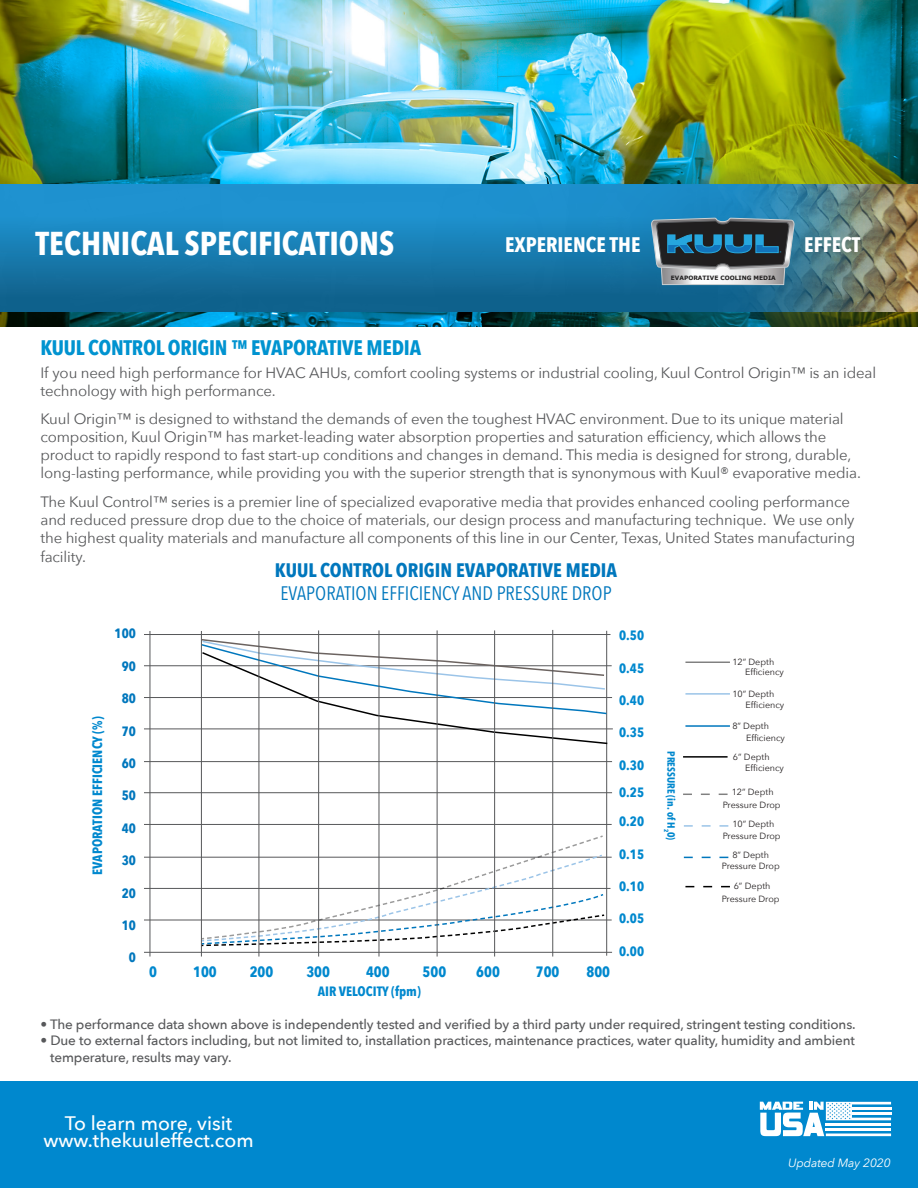
<style>
.page{position:relative;width:918px;height:1188px;background:#fff}
.page>*{position:absolute;margin:0;border:0;box-sizing:border-box;transform-origin:0 0}
.t1{font:700 33px "Avenir Next Condensed";color:#fff}
.t2{font:700 21px "Avenir Next Condensed";letter-spacing:-.01em;color:#0093d0}
.t3{font:700 21px "Avenir Next Condensed";color:#fff}
.t4{font:500 19.5px "Avenir Next";color:#fff}
.t5{font:19.5px "Avenir Next Condensed";color:#0077bd}
.t6{font:700 19.5px "Avenir Next Condensed";color:#0077bd}
.t7{font:15px/18px "Avenir Next";letter-spacing:-.01em;color:#57585a}
.t8{font:700 15px "Avenir Next Condensed";color:#0088ce}
.t9{font:500 13.5px "Avenir Next";letter-spacing:-.01em;color:#57585a}
.t10{font:700 13.5px "Avenir Next Condensed";color:#0088ce}
.t11{font:700 13.5px "Avenir Next Condensed";color:#0077bd}
.t12{font:italic 12px "Avenir Next";letter-spacing:-.01em;color:#fff}
.t13{font:700 10.5px "Avenir Next Condensed";color:#0088ce}
.t14{font:9px "Avenir Next";color:#231f20}
.t15{font:700 5.85px "Verdana";color:#211e1e}
</style>
<div class="page">
<img style="left:0;top:0;width:918px;height:327px">
<div style="left:0;top:184px;width:854px;height:127px;background:linear-gradient(to bottom,#229cdd,#0f5f88)"></div>
<img style="left:564px;top:125px;width:354px;height:20px">
<img style="left:431px;top:145px;width:487px;height:182px">
<div style="left:0;top:1081px;width:918px;height:107px;background:#0088ce"></div>
<svg style="left:760px;top:1102px;width:131px;height:34px"></svg>
<hr style="left:144px;top:697px;width:468px;height:1px;background:#57585a">
<hr style="left:144px;top:665px;width:468px;height:1px;background:#57585a">
<hr style="left:144px;top:729px;width:469px;height:1px;background:#57585a">
<hr style="left:144px;top:761px;width:468px;height:1px;background:#57585a">
<hr style="left:144px;top:792px;width:468px;height:1px;background:#57585a">
<hr style="left:144px;top:824px;width:468px;height:1px;background:#57585a">
<hr style="left:144px;top:857px;width:468px;height:1px;background:#57585a">
<hr style="left:144px;top:888px;width:466px;height:1px;background:#57585a">
<hr style="left:144px;top:920px;width:468px;height:1px;background:#57585a">
<hr style="left:144px;top:634px;width:466px;height:1px;background:#57585a">
<hr style="left:144px;top:952px;width:468px;height:1px;background:#57585a">
<hr style="left:606px;top:631px;width:1px;height:325px;background:#57585a">
<hr style="left:683px;top:756px;width:45px;height:2px;background:#000">
<hr style="left:685px;top:725px;width:45px;height:2px;background:#0077bd">
<svg style="left:685px;top:886px;width:45px;height:1px"></svg>
<svg style="left:684px;top:857px;width:44px;height:1px"></svg>
<svg style="left:684px;top:825px;width:44px;height:2px"></svg>
<svg style="left:683px;top:794px;width:45px;height:1px"></svg>
<hr style="left:685px;top:693px;width:45px;height:2px;background:#9bc4e8">
<hr style="left:685px;top:662px;width:45px;height:1px;background:#000">
<svg style="left:200px;top:638px;width:409px;height:107px"></svg>
<svg style="left:200px;top:834px;width:406px;height:113px"></svg>
<hr style="left:150px;top:631px;width:1px;height:326px;background:#57585a">
<hr style="left:201px;top:631px;width:1px;height:326px;background:#57585a">
<hr style="left:259px;top:631px;width:1px;height:326px;background:#57585a">
<hr style="left:318px;top:630px;width:1px;height:327px;background:#57585a">
<hr style="left:379px;top:630px;width:1px;height:327px;background:#57585a">
<hr style="left:437px;top:630px;width:1px;height:327px;background:#57585a">
<hr style="left:494px;top:630px;width:1px;height:327px;background:#57585a">
<hr style="left:552px;top:630px;width:1px;height:327px;background:#57585a">
<p class="t1" style="left:36px;top:223px;width:360px">TECHNICAL SPECIFICATIONS</p>
<p class="t3" style="left:505px;top:231px;width:137px">EXPERIENCE THE</p>
<p class="t3" style="left:804px;top:231px;width:58px">EFFECT</p>
<p class="t15" style="left:671px;top:273px;width:107px">EVAPORATIVE COOLING MEDIA</p>
<p class="t2" style="left:40px;top:335px;width:382px">KUUL CONTROL ORIGIN ™ EVAPORATIVE MEDIA</p>
<p class="t7" style="left:40px;top:363px;width:837px">If you need high performance for HVAC AHUs, comfort cooling systems or industrial cooling, Kuul Control Origin™ is an ideal technology with high performance.</p>
<p class="t7" style="left:40px;top:409px;width:822px">Kuul Origin™ is designed to withstand the demands of even the toughest HVAC environment. Due to its unique material composition, Kuul Origin™ has market-leading water absorption properties and saturation efficiency, which allows the product to rapidly respond to fast start-up conditions and changes in demand. This media is designed for strong, durable, long-lasting performance, while providing you with the superior strength that is synonymous with Kuul® evaporative media.</p>
<p class="t7" style="left:40px;top:492px;width:816px">The Kuul Control™ series is a premier line of specialized evaporative media that provides enhanced cooling performance and reduced pressure drop due to the choice of materials, our design process and manufacturing technique. We use only the highest quality materials and manufacture all components of this line in our Center, Texas, United States manufacturing</p>
<p class="t7" style="left:40px;top:547px;width:47px">facility.</p>
<p class="t6" style="left:275px;top:558px;width:344px">KUUL CONTROL ORIGIN EVAPORATIVE MEDIA</p>
<p class="t5" style="left:280px;top:576px;width:333px">EVAPORATION EFFICIENCY AND PRESSURE DROP</p>
<p class="t10" style="left:89px;top:875px;width:160px;rotate:-90deg">EVAPORATION EFFICIENCY (%)</p>
<p class="t11" style="left:115px;top:625px;width:23px">100</p>
<p class="t11" style="left:122px;top:658px;width:16px">90</p>
<p class="t11" style="left:122px;top:690px;width:16px">80</p>
<p class="t11" style="left:122px;top:723px;width:16px">70</p>
<p class="t11" style="left:122px;top:755px;width:16px">60</p>
<p class="t11" style="left:122px;top:787px;width:16px">50</p>
<p class="t11" style="left:122px;top:820px;width:16px">40</p>
<p class="t11" style="left:122px;top:852px;width:16px">30</p>
<p class="t11" style="left:122px;top:885px;width:16px">20</p>
<p class="t11" style="left:122px;top:917px;width:16px">10</p>
<p class="t11" style="left:129px;top:949px;width:9px">0</p>
<p class="t8" style="left:149px;top:962px;width:9px">0</p>
<p class="t8" style="left:193px;top:962px;width:25px">100</p>
<p class="t8" style="left:250px;top:962px;width:25px">200</p>
<p class="t8" style="left:306px;top:962px;width:25px">300</p>
<p class="t8" style="left:366px;top:962px;width:25px">400</p>
<p class="t8" style="left:423px;top:962px;width:25px">500</p>
<p class="t8" style="left:476px;top:962px;width:25px">600</p>
<p class="t8" style="left:536px;top:962px;width:25px">700</p>
<p class="t8" style="left:587px;top:962px;width:25px">800</p>
<p class="t10" style="left:318px;top:983px;width:104px">AIR VELOCITY (fpm)</p>
<p class="t10" style="left:619px;top:627px;width:26px">0.50</p>
<p class="t10" style="left:619px;top:660px;width:26px">0.45</p>
<p class="t10" style="left:619px;top:692px;width:26px">0.40</p>
<p class="t10" style="left:619px;top:724px;width:26px">0.35</p>
<p class="t10" style="left:619px;top:757px;width:26px">0.30</p>
<p class="t10" style="left:619px;top:783px;width:26px">0.25</p>
<p class="t10" style="left:619px;top:813px;width:26px">0.20</p>
<p class="t10" style="left:619px;top:846px;width:26px">0.15</p>
<p class="t10" style="left:619px;top:878px;width:26px">0.10</p>
<p class="t10" style="left:619px;top:910px;width:26px">0.05</p>
<p class="t10" style="left:619px;top:943px;width:26px">0.00</p>
<p class="t13" style="left:678px;top:751px;width:91px;rotate:90deg">PRESSURE (in. of H<sub>2</sub>0)</p>
<p class="t14" style="left:732px;top:654px;width:43px">12” Depth</p>
<p class="t14" style="left:745px;top:664px;width:40px">Efficiency</p>
<p class="t14" style="left:732px;top:686px;width:43px">10” Depth</p>
<p class="t14" style="left:746px;top:697px;width:40px">Efficiency</p>
<p class="t14" style="left:746px;top:730px;width:40px">Efficiency</p>
<p class="t14" style="left:745px;top:760px;width:40px">Efficiency</p>
<p class="t14" style="left:732px;top:718px;width:38px">8” Depth</p>
<p class="t14" style="left:733px;top:749px;width:38px">6” Depth</p>
<p class="t14" style="left:732px;top:784px;width:43px">12” Depth</p>
<p class="t14" style="left:723px;top:797px;width:59px">Pressure Drop</p>
<p class="t14" style="left:732px;top:816px;width:43px">10” Depth</p>
<p class="t14" style="left:723px;top:828px;width:59px">Pressure Drop</p>
<p class="t14" style="left:722px;top:859px;width:59px">Pressure Drop</p>
<p class="t14" style="left:722px;top:891px;width:59px">Pressure Drop</p>
<p class="t14" style="left:732px;top:847px;width:38px">8” Depth</p>
<p class="t14" style="left:734px;top:879px;width:38px">6” Depth</p>
<p class="t9" style="left:40px;top:1012px;width:817px">• The performance data shown above is independently tested and verified by a third party under required, stringent testing conditions.</p>
<p class="t9" style="left:40px;top:1029px;width:816px">• Due to external factors including, but not limited to, installation practices, maintenance practices, water quality, humidity and ambient</p>
<p class="t9" style="left:50px;top:1045px;width:183px">temperature, results may vary.</p>
<p class="t4" style="left:65px;top:1106px;width:169px">To learn more, visit</p>
<p class="t4" style="left:43px;top:1124px;width:212px">www.thekuuleffect.com</p>
<p class="t12" style="left:788px;top:1153px;width:104px">Updated May 2020</p>
</div>
